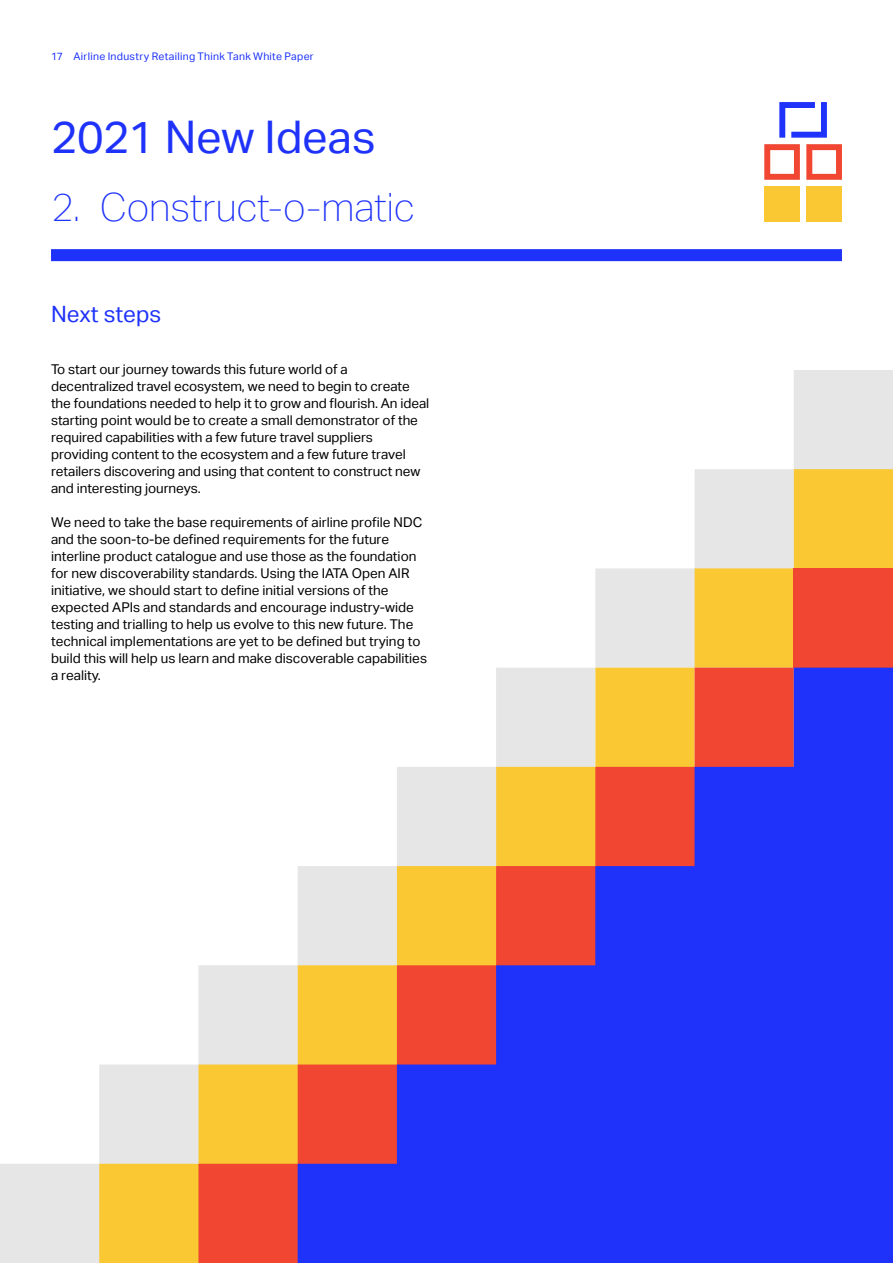
<style>
.page{position:relative;width:893px;height:1263px;background:#fff}
.page>*{position:absolute;margin:0;border:0;box-sizing:border-box;transform-origin:0 0}
.t1{font:45px "Aktiv Grotesk";letter-spacing:-.005em;color:#1e32fa}
.t2{font:100 39px "Aktiv Grotesk";letter-spacing:-.005em;color:#1e32fa}
.t3{font:22.5px "Aktiv Grotesk";color:#1e32fa}
.t4{font:13.5px/17px "Aktiv Grotesk";color:#000}
.t5{font:10.5px "Aktiv Grotesk";letter-spacing:.03em;color:#1e32fa}
</style>
<div class="page">
<div style="left:0;top:1164px;width:99px;height:99px;background:#e6e6e6"></div>
<svg style="left:595px;top:370px;width:298px;height:298px"></svg>
<svg style="left:99px;top:1064px;width:99px;height:199px;background:#f0d78c"></svg>
<svg style="left:695px;top:469px;width:198px;height:199px;background:#f3d16e"></svg>
<svg style="left:198px;top:965px;width:100px;height:298px;background:#efa66e"></svg>
<div style="left:794px;top:568px;width:99px;height:100px;background:#f04632"></div>
<div style="left:51px;top:249px;width:791px;height:12px;background:#1e32fa"></div>
<svg style="left:806px;top:144px;width:36px;height:36px"></svg>
<div style="left:806px;top:186px;width:36px;height:35px;background:#fac832"></div>
<div style="left:764px;top:186px;width:36px;height:35px;background:#fac832"></div>
<svg style="left:764px;top:144px;width:36px;height:36px"></svg>
<svg style="left:779px;top:102px;width:48px;height:36px"></svg>
<svg style="left:298px;top:668px;width:595px;height:595px;background:#7665c6"></svg>
<p class="t5" style="left:51px;top:50px;width:264px">17 Airline Industry Retailing Think Tank White Paper</p>
<h1 class="t1" style="left:51px;top:111px;width:326px">2021 New Ideas</h1>
<h2 class="t2" style="left:51px;top:185px;width:365px">2. Construct-o-matic</h2>
<h3 class="t3" style="left:51px;top:301px;width:112px">Next steps</h3>
<p class="t4" style="left:51px;top:361px;width:380px">To start our journey towards this future world of a decentralized travel ecosystem, we need to begin to create the foundations needed to help it to grow and flourish. An ideal starting point would be to create a small demonstrator of the required capabilities with a few future travel suppliers providing content to the ecosystem and a few future travel retailers discovering and using that content to construct new and interesting journeys.</p>
<p class="t4" style="left:51px;top:514px;width:377px">We need to take the base requirements of airline profile NDC and the soon-to-be defined requirements for the future interline product catalogue and use those as the foundation for new discoverability standards. Using the IATA Open AIR initiative, we should start to define initial versions of the expected APIs and standards and encourage industry-wide testing and trialling to help us evolve to this new future. The technical implementations are yet to be defined but trying to build this will help us learn and make discoverable capabilities a reality.</p>
</div>
